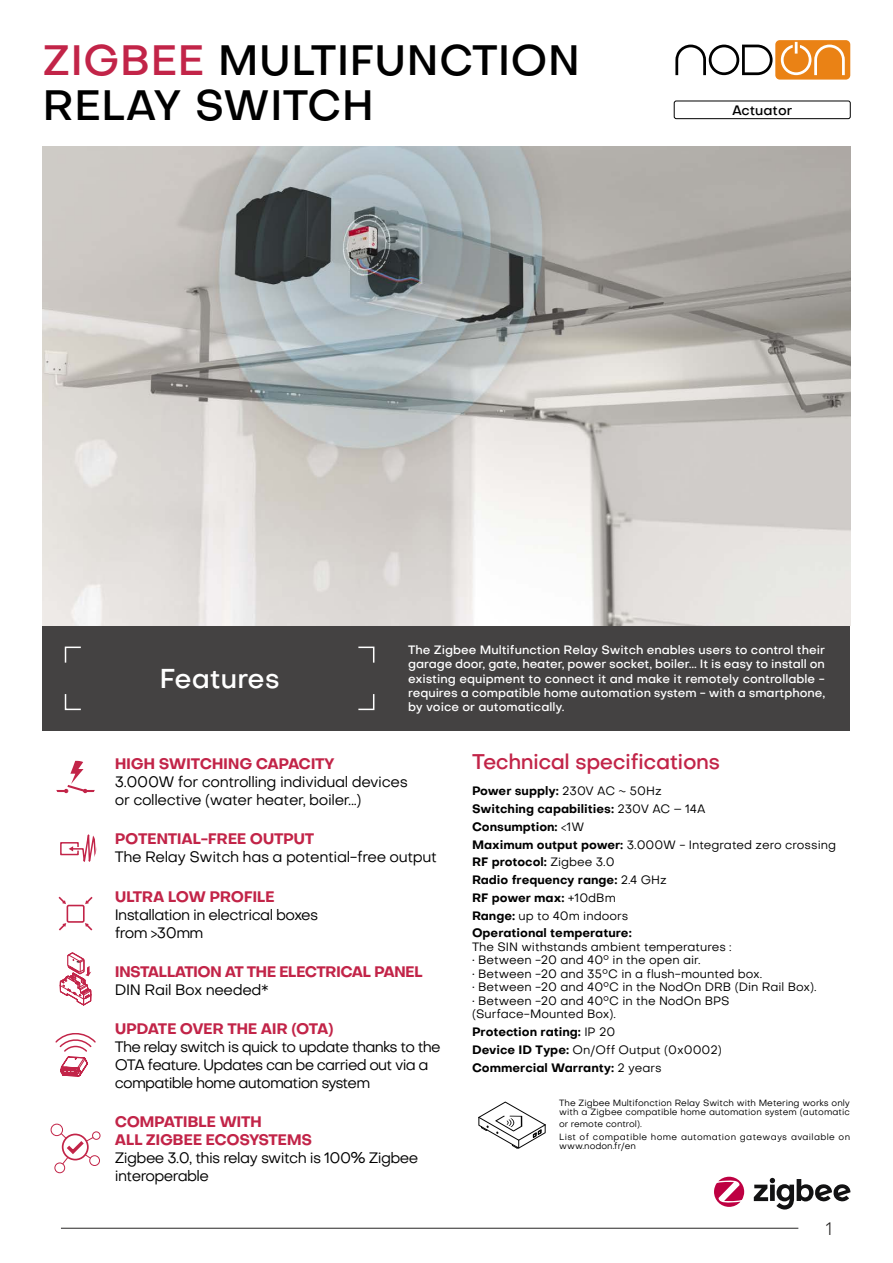
<style>
.page{position:relative;width:893px;height:1263px;background:#fff}
.page>*{position:absolute;margin:0;border:0;box-sizing:border-box;transform-origin:0 0}
.t1{font:500 42px/45px "Objectivity";color:#000}
.t2{font:500 27px "Objectivity";color:#fff}
.t3{font:500 21px "Objectivity";letter-spacing:-.025em;color:#c22448}
.t4{font:300 18px "Objectivity";color:#262524}
.t5{font:15px/18px "Objectivity";letter-spacing:-.04em;color:#000}
.t6{font:700 15px/18px "Objectivity";letter-spacing:-.03em;color:#c22448}
.t7{font:500 13.5px "Objectivity";color:#000}
.t8{font:700 12px/17.7px "Objectivity";color:#000}
.t9{font:500 12px/14.4px "Objectivity";color:#fff;text-align:justify}
.t10{font:12px/13.5px "Objectivity";color:#000}
.t11{font:9px/9px "Objectivity";letter-spacing:.01em;color:#000}
.t12{font:9px/13.2px "Objectivity";letter-spacing:.035em;color:#000}
.s1{color:#c22448}
.s2{font-weight:400}
</style>
<div class="page">
<div style="left:43px;top:625px;width:807px;height:106px;background:#444242"></div>
<hr style="left:61px;top:1228px;width:737px;height:1px;background:#262524">
<img style="left:43px;top:147px;width:807px;height:478px">
<svg style="left:714px;top:1177px;width:30px;height:30px"></svg>
<svg style="left:754px;top:1178px;width:96px;height:32px"></svg>
<div style="left:674px;top:101px;width:176px;height:18px;border:1px solid #000;border-radius:2px"></div>
<svg style="left:56px;top:760px;width:39px;height:34px"></svg>
<svg style="left:60px;top:834px;width:37px;height:28px"></svg>
<div style="left:51px;top:1124px;width:12px;height:12px;border:1px solid #c22448;border-radius:50%"></div>
<div style="left:89px;top:1155px;width:11px;height:11px;border:1px solid #c22448;border-radius:50%"></div>
<div style="left:55px;top:1163px;width:10px;height:10px;border:1px solid #c22448;border-radius:50%"></div>
<div style="left:92px;top:1131px;width:8px;height:8px;border:1px solid #c22448;border-radius:50%"></div>
<svg style="left:60px;top:1133px;width:34px;height:31px"></svg>
<svg style="left:64px;top:646px;width:17px;height:17px"></svg>
<svg style="left:358px;top:694px;width:17px;height:17px"></svg>
<svg style="left:358px;top:646px;width:17px;height:17px"></svg>
<svg style="left:64px;top:694px;width:17px;height:17px"></svg>
<div style="left:67px;top:905px;width:18px;height:18px;border:2px solid #c22448"></div>
<svg style="left:58px;top:896px;width:8px;height:8px"></svg>
<svg style="left:85px;top:896px;width:8px;height:8px"></svg>
<svg style="left:85px;top:923px;width:8px;height:8px"></svg>
<svg style="left:59px;top:923px;width:7px;height:8px"></svg>
<svg style="left:55px;top:1033px;width:41px;height:44px"></svg>
<svg style="left:59px;top:953px;width:33px;height:53px"></svg>
<svg style="left:478px;top:1101px;width:68px;height:48px"></svg>
<svg style="left:675px;top:40px;width:175px;height:40px"></svg>
<h1 class="t1" style="left:43px;top:37px;width:539px"><span class="s1">ZIGBEE</span> MULTIFUNCTION<br>RELAY SWITCH</h1>
<p class="t7" style="left:732px;top:101px;width:62px">Actuator</p>
<h2 class="t2" style="left:159px;top:660px;width:122px">Features</h2>
<p class="t9" style="left:408px;top:642px;width:418px">The Zigbee Multifunction Relay Switch enables users to control their garage door, gate, heater, power socket, boiler... It is easy to install on existing equipment to connect it and make it remotely controllable - requires a compatible home automation system - with a smartphone, by voice or automatically.</p>
<p class="t6" style="left:115px;top:754px;width:222px">HIGH SWITCHING CAPACITY</p>
<p class="t5" style="left:115px;top:773px;width:295px">3.000W for controlling individual devices or collective (water heater, boiler...)</p>
<p class="t6" style="left:115px;top:830px;width:201px">POTENTIAL-FREE OUTPUT</p>
<p class="t5" style="left:115px;top:848px;width:324px">The Relay Switch has a potential-free output</p>
<p class="t6" style="left:115px;top:887px;width:162px">ULTRA LOW PROFILE</p>
<p class="t5" style="left:115px;top:905px;width:205px">Installation in electrical boxes from &gt;30mm</p>
<p class="t6" style="left:115px;top:962px;width:310px">INSTALLATION AT THE ELECTRICAL PANEL</p>
<p class="t5" style="left:115px;top:980px;width:156px">DIN Rail Box needed*</p>
<p class="t6" style="left:115px;top:1019px;width:220px">UPDATE OVER THE AIR (OTA)</p>
<p class="t5" style="left:115px;top:1038px;width:327px">The relay switch is quick to update thanks to the<br>OTA feature. Updates can be carried out via a compatible home automation system</p>
<p class="t6" style="left:115px;top:1113px;width:199px">COMPATIBLE WITH<br>ALL ZIGBEE ECOSYSTEMS</p>
<p class="t5" style="left:115px;top:1149px;width:305px">Zigbee 3.0, this relay switch is 100% Zigbee interoperable</p>
<h3 class="t3" style="left:472px;top:747px;width:250px">Technical specifications</h3>
<p class="t8" style="left:472px;top:782px;width:365px">Power supply: <span class="s2">230V AC ~ 50Hz<br></span>Switching capabilities: <span class="s2">230V AC – 14A<br></span>Consumption: <span class="s2">&lt;1W<br></span>Maximum output power: <span class="s2">3.000W - Integrated zero crossing<br></span>RF protocol: <span class="s2">Zigbee 3.0<br></span>Radio frequency range: <span class="s2">2.4 GHz<br></span>RF power max: <span class="s2">+10dBm<br></span>Range: <span class="s2">up to 40m indoors<br></span>Operational temperature:</p>
<p class="t10" style="left:472px;top:940px;width:261px">The SIN withstands ambient temperatures :</p>
<p class="t10" style="left:472px;top:953px;width:230px">• Between -20 and 40° in the open air.</p>
<p class="t10" style="left:472px;top:967px;width:292px">• Between -20 and 35°C in a flush-mounted box.</p>
<p class="t10" style="left:472px;top:980px;width:346px">• Between -20 and 40°C in the NodOn DRB (Din Rail Box).</p>
<p class="t10" style="left:472px;top:994px;width:259px">• Between -20 and 40°C in the NodOn BPS (Surface-Mounted Box).</p>
<p class="t8" style="left:472px;top:1023px;width:251px">Protection rating: <span class="s2">IP 20<br></span>Device ID Type: <span class="s2">On/Off Output (0x0002)<br></span>Commercial Warranty: <span class="s2">2 years</span></p>
<p class="t11" style="left:559px;top:1098px;width:292px">The Zigbee Multifonction Relay Switch with Metering works only with a Zigbee compatible home automation system (automatic</p>
<p class="t12" style="left:559px;top:1117px;width:292px">or remote control).<br>List of compatible home automation gateways available on</p>
<p class="t11" style="left:559px;top:1141px;width:78px">www.nodon.fr/en</p>
<p class="t4" style="left:826px;top:1217px;width:8px">1</p>
</div>
